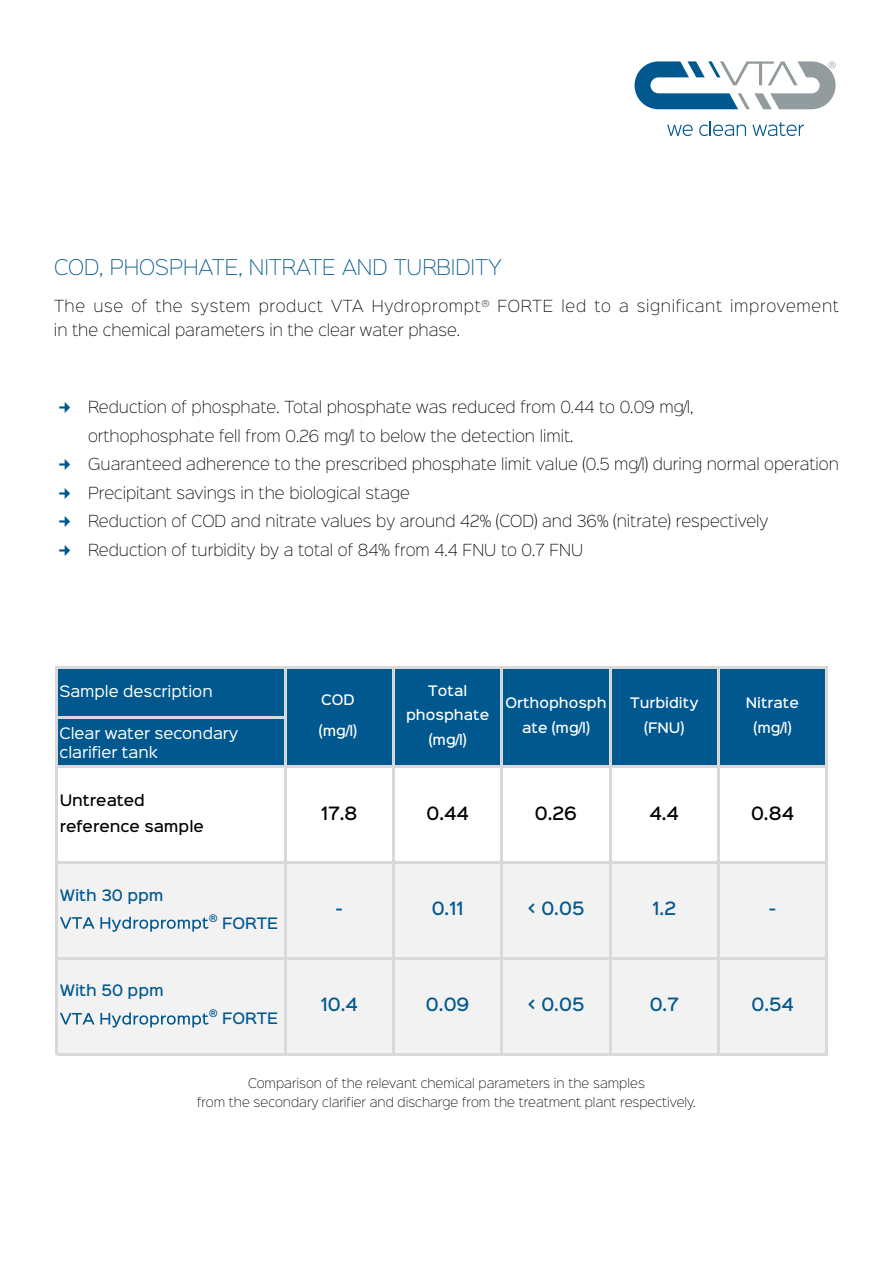
<style>
.page{position:relative;width:893px;height:1263px;background:#fff}
.page>*{position:absolute;margin:0;border:0;box-sizing:border-box;transform-origin:0 0}
.t1{font:19.5px "Sinkin Sans 200 X Light";color:#00588e}
.t2{font:500 16.5px "Sinkin Sans 500";color:#00588e}
.t3{font:500 16.5px "Sinkin Sans 500";color:#000}
.t4{font:15px/28.5px "Sinkin Sans 200 X Light";color:#000}
.t5{font:15px/24px "Sinkin Sans 200 X Light";letter-spacing:.045em;color:#000}
.t6{font:14.25px/19.6px "Sinkin Sans 400";color:#fff}
.t7{font:500 14.25px "Sinkin Sans 500";color:#00588e}
.t8{font:500 14.25px/26.7px "Sinkin Sans 500";color:#000}
.t9{font:500 13.05px/24.8px "Sinkin Sans 500";color:#fff;text-align:center}
.t10{font:12px/19.5px "Sinkin Sans 200 X Light";color:#000;text-align:center}
.t11{font:500 9.45px "Sinkin Sans 500";color:#00588e}
</style>
<div class="page">
<svg style="left:634px;top:61px;width:202px;height:48px"></svg>
<svg style="left:667px;top:125px;width:26px;height:11px"></svg>
<svg style="left:699px;top:121px;width:47px;height:15px"></svg>
<svg style="left:752px;top:122px;width:52px;height:14px"></svg>
<div style="left:57px;top:668px;width:770px;height:99px;background:#00588e"></div>
<div style="left:57px;top:862px;width:770px;height:192px;background:#f2f2f2"></div>
<svg style="left:60px;top:917px;width:149px;height:15px"></svg>
<svg style="left:60px;top:1012px;width:149px;height:15px"></svg>
<hr style="left:55px;top:666px;width:2px;height:389px;background:#d9d9d9">
<hr style="left:284px;top:669px;width:2px;height:386px;background:#d9d9d9">
<hr style="left:392px;top:669px;width:3px;height:386px;background:#d9d9d9">
<hr style="left:501px;top:669px;width:2px;height:386px;background:#d9d9d9">
<hr style="left:609px;top:669px;width:2px;height:386px;background:#d9d9d9">
<hr style="left:717px;top:669px;width:2px;height:386px;background:#d9d9d9">
<hr style="left:825px;top:669px;width:3px;height:386px;background:#d9d9d9">
<hr style="left:57px;top:666px;width:771px;height:3px;background:#d9d9d9">
<hr style="left:57px;top:716px;width:229px;height:2px;background:#d9d9d9">
<hr style="left:57px;top:765px;width:771px;height:3px;background:#d9d9d9">
<hr style="left:57px;top:861px;width:771px;height:3px;background:#d9d9d9">
<hr style="left:57px;top:957px;width:771px;height:2px;background:#d9d9d9">
<hr style="left:57px;top:1053px;width:771px;height:2px;background:#d9d9d9">
<h1 class="t1" style="left:54px;top:251px;width:449px">COD, PHOSPHATE, NITRATE AND TURBIDITY</h1>
<p class="t5" style="left:54px;top:293px;width:786px">The use of the system product VTA Hydroprompt<sup>®</sup> FORTE led to a significant improvement in the chemical parameters in the clear water phase.</p>
<p class="t4" style="left:88px;top:392px;width:752px">Reduction of phosphate. Total phosphate was reduced from 0.44 to 0.09 mg/l,<br>orthophosphate fell from 0.26 mg/l to below the detection limit.<br>Guaranteed adherence to the prescribed phosphate limit value (0.5 mg/l) during normal operation Precipitant savings in the biological stage<br>Reduction of COD and nitrate values by around 42% (COD) and 36% (nitrate) respectively Reduction of turbidity by a total of 84% from 4.4 FNU to 0.7 FNU</p>
<p class="t6" style="left:60px;top:680px;width:155px">Sample description</p>
<p class="t6" style="left:60px;top:722px;width:180px">Clear water secondary clarifier tank</p>
<p class="t8" style="left:60px;top:785px;width:146px">Untreated reference sample</p>
<p class="t7" style="left:60px;top:882px;width:105px">With 30 ppm</p>
<p class="t7" style="left:60px;top:978px;width:106px">With 50 ppm</p>
<p class="t11" style="left:209px;top:910px;width:11px">®</p>
<p class="t7" style="left:222px;top:911px;width:58px">FORTE</p>
<p class="t11" style="left:209px;top:1005px;width:11px">®</p>
<p class="t7" style="left:222px;top:1006px;width:58px">FORTE</p>
<p class="t9" style="left:321px;top:686px;width:35px">COD</p>
<p class="t9" style="left:319px;top:718px;width:40px">(mg/l)</p>
<p class="t9" style="left:406px;top:677px;width:85px">Total phosphate (mg/l)</p>
<p class="t9" style="left:505px;top:689px;width:103px">Orthophosph ate (mg/l)</p>
<p class="t9" style="left:630px;top:689px;width:70px">Turbidity (FNU)</p>
<p class="t9" style="left:746px;top:689px;width:55px">Nitrate (mg/l)</p>
<p class="t3" style="left:321px;top:799px;width:38px">17.8</p>
<p class="t3" style="left:426px;top:799px;width:44px">0.44</p>
<p class="t3" style="left:535px;top:799px;width:44px">0.26</p>
<p class="t3" style="left:649px;top:799px;width:31px">4.4</p>
<p class="t3" style="left:751px;top:799px;width:44px">0.84</p>
<p class="t2" style="left:336px;top:894px;width:8px">-</p>
<p class="t2" style="left:432px;top:894px;width:33px">0.11</p>
<p class="t2" style="left:527px;top:894px;width:58px">&lt; 0.05</p>
<p class="t2" style="left:652px;top:894px;width:25px">1.2</p>
<p class="t2" style="left:769px;top:894px;width:8px">-</p>
<p class="t2" style="left:321px;top:990px;width:39px">10.4</p>
<p class="t2" style="left:426px;top:990px;width:45px">0.09</p>
<p class="t2" style="left:527px;top:990px;width:58px">&lt; 0.05</p>
<p class="t2" style="left:650px;top:990px;width:31px">0.7</p>
<p class="t2" style="left:751px;top:990px;width:44px">0.54</p>
<p class="t10" style="left:197px;top:1072px;width:500px">Comparison of the relevant chemical parameters in the samples<br>from the secondary clarifier and discharge from the treatment plant respectively.</p>
</div>
